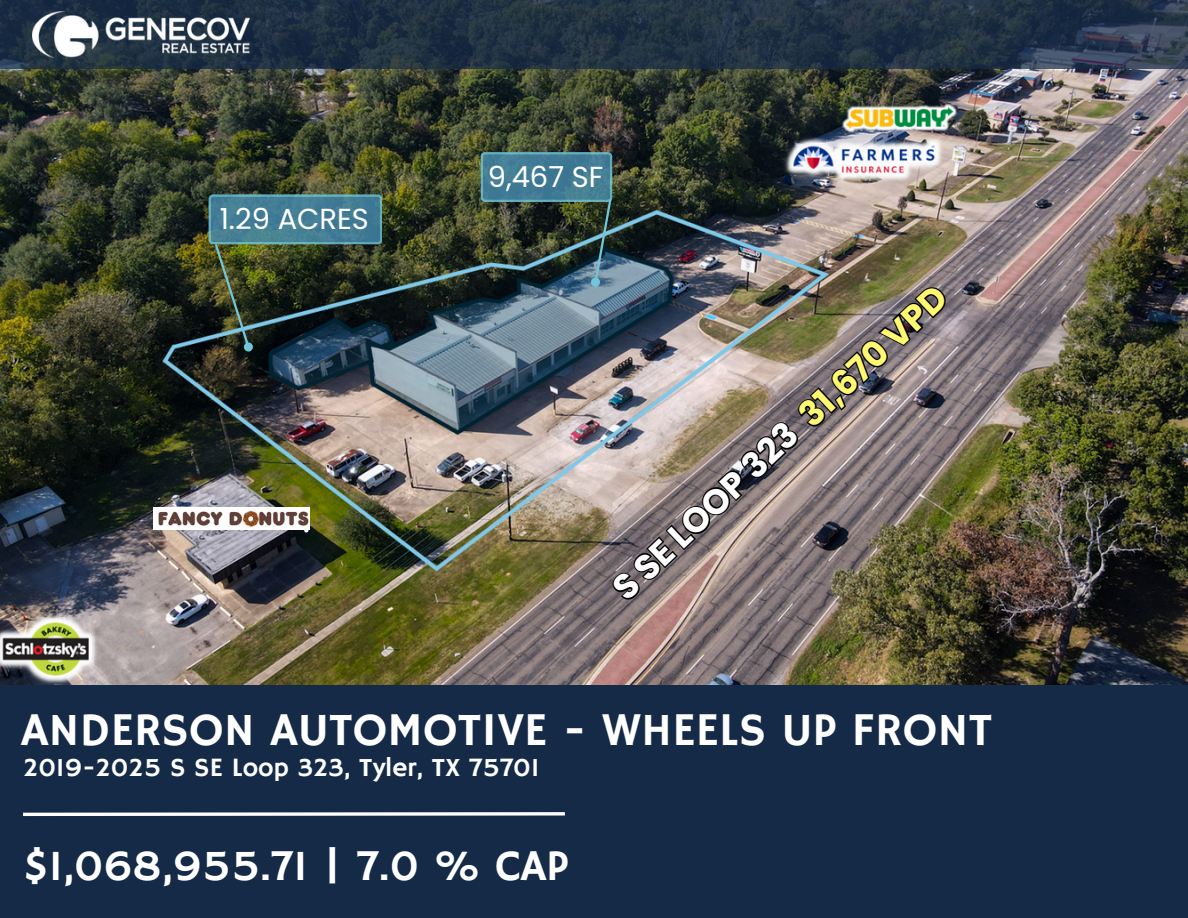
<style>
.page{position:relative;width:1188px;height:918px;background:#fff}
.page>*{position:absolute;margin:0;border:0;box-sizing:border-box;transform-origin:0 0}
.t1{font:46.8px "Hammersmith One";color:#fff}
.t2{font:43.8px "Hammersmith One";color:#fff}
.t3{font:700 34.95px "Poppins";color:#fff}
.t4{font:28.95px "Poppins";color:#fff}
.t5{font:26.4px "Hammersmith One";color:#fff}
.s1{color:#fff971}
</style>
<div class="page">
<img style="left:0;top:69px;width:1188px;height:616px">
<div style="left:0;top:685px;width:1188px;height:233px;background:#152a47"></div>
<svg style="left:23px;top:812px;width:542px;height:5px"></svg>
<svg style="left:304px;top:530px;width:5px;height:3px"></svg>
<svg style="left:0;top:0;width:1188px;height:69px;background:#234"></svg>
<img style="left:33px;top:12px;width:217px;height:46px">
<img style="left:481px;top:152px;width:132px;height:129px">
<div style="left:592px;top:278px;width:7px;height:8px;background:#73c6d8;border-radius:3px"></div>
<div style="left:591px;top:277px;width:9px;height:10px;border:2px solid #73c6d8;border-radius:3px"></div>
<img style="left:209px;top:195px;width:173px;height:159px">
<img style="left:154px;top:507px;width:155px;height:23px">
<svg style="left:605px;top:416px;width:214px;height:206px;background:#8b7e7b"></svg>
<img style="left:792px;top:278px;width:164px;height:157px">
<p class="t4" style="left:220px;top:199px;width:151px">1.29 ACRES</p>
<p class="t4" style="left:488px;top:156px;width:117px">9,467 SF</p>
<h3 class="t3" style="left:601px;top:575px;width:444px;rotate:-43deg">S SE LOOP 323 <span class="s1">31,670 VPD</span></h3>
<h3 class="t1" style="left:21px;top:703px;width:973px">ANDERSON AUTOMOTIVE - WHEELS UP FRONT</h3>
<p class="t5" style="left:23px;top:752px;width:518px">2019-2025 S SE Loop 323, Tyler, TX 75701</p>
<p class="t2" style="left:23px;top:841px;width:547px">$1,068,955.71 | 7.0 % CAP</p>
</div>
